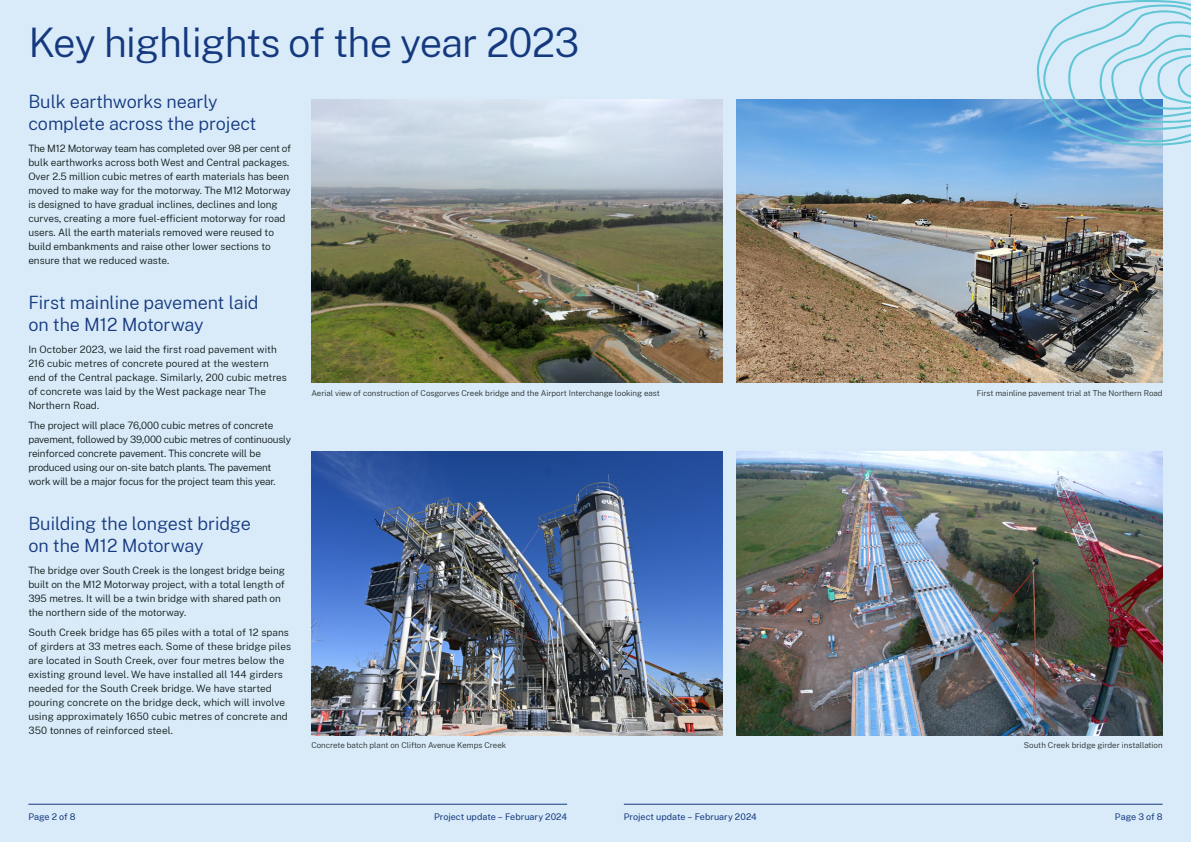
<style>
.page{position:relative;width:1191px;height:842px;background:#d9ebf9}
.page>*{position:absolute;margin:0;border:0;box-sizing:border-box;transform-origin:0 0}
.Heading_1__H1{font:300 40px "Public Sans NSW";letter-spacing:-.02em;color:#15397f}
.Heading_2__H2{font:300 18px/22px "Public Sans NSW";letter-spacing:-.005em;color:#15397f}
.Body{font:300 10px/14px "Public Sans NSW";color:#0e1918}
.Body-2{font:300 10px/14px "Public Sans NSW";letter-spacing:-.02em;color:#0e1918}
.t1{font:9px "Public Sans NSW";color:#15397f}
.t2{font:300 8px "Public Sans NSW";color:#252f2e}
</style>
<div class="page">
<img style="left:736px;top:452px;width:426px;height:283px">
<img style="left:311px;top:452px;width:411px;height:283px">
<img style="left:736px;top:99px;width:426px;height:284px">
<img style="left:311px;top:99px;width:411px;height:284px">
<svg style="left:1037px;top:0;width:154px;height:146px"></svg>
<hr style="left:28px;top:804px;width:539px;height:1px;background:#15397f">
<hr style="left:624px;top:804px;width:538px;height:1px;background:#15397f">
<h1 class="Heading_1__H1" style="left:28px;top:13px;width:552px">Key highlights of the year 2023</h1>
<h2 class="Heading_2__H2" style="left:28px;top:89px;width:230px">Bulk earthworks nearly complete across the project</h2>
<p class="Body" style="left:28px;top:141px;width:264px">The M12 Motorway team has completed over 98 per cent of bulk earthworks across both West and Central packages.<br>Over 2.5 million cubic metres of earth materials has been moved to make way for the motorway. The M12 Motorway is designed to have gradual inclines, declines and long curves, creating a more fuel-efficient motorway for road users. All the earth materials removed were reused to build embankments and raise other lower sections to ensure that we reduced waste.</p>
<h2 class="Heading_2__H2" style="left:28px;top:290px;width:232px">First mainline pavement laid on the M12 Motorway</h2>
<p class="Body" style="left:28px;top:342px;width:260px">In October 2023, we laid the first road pavement with 216 cubic metres of concrete poured at the western end of the Central package. Similarly, 200 cubic metres of concrete was laid by the West package near The Northern Road.</p>
<p class="Body-2" style="left:28px;top:418px;width:264px">The project will place 76,000 cubic metres of concrete pavement, followed by 39,000 cubic metres of continuously reinforced concrete pavement. This concrete will be produced using our on-site batch plants. The pavement work will be a major focus for the project team this year.</p>
<h2 class="Heading_2__H2" style="left:28px;top:511px;width:224px">Building the longest bridge on the M12 Motorway</h2>
<p class="Body" style="left:28px;top:563px;width:258px">The bridge over South Creek is the longest bridge being built on the M12 Motorway project, with a total length of 395 metres. It will be a twin bridge with shared path on the northern side of the motorway.</p>
<p class="Body" style="left:28px;top:625px;width:264px">South Creek bridge has 65 piles with a total of 12 spans of girders at 33 metres each. Some of these bridge piles are located in South Creek, over four metres below the existing ground level. We have installed all 144 girders needed for the South Creek bridge. We have started pouring concrete on the bridge deck, which will involve using approximately 1650 cubic metres of concrete and 350 tonnes of reinforced steel.</p>
<p class="t2" style="left:311px;top:740px;width:196px">Concrete batch plant on Clifton Avenue Kemps Creek</p>
<p class="t2" style="left:1023px;top:740px;width:140px">South Creek bridge girder installation</p>
<p class="t2" style="left:311px;top:387px;width:350px">Aerial view of construction of Cosgorves Creek bridge and the Airport Interchange looking east</p>
<p class="t2" style="left:976px;top:387px;width:187px">First mainline pavement trial at The Northern Road</p>
<p class="t1" style="left:28px;top:810px;width:49px">Page 2 of 8</p>
<p class="t1" style="left:434px;top:810px;width:134px">Project update – February 2024</p>
<p class="t1" style="left:624px;top:810px;width:134px">Project update – February 2024</p>
<p class="t1" style="left:1115px;top:810px;width:49px">Page 3 of 8</p>
</div>
